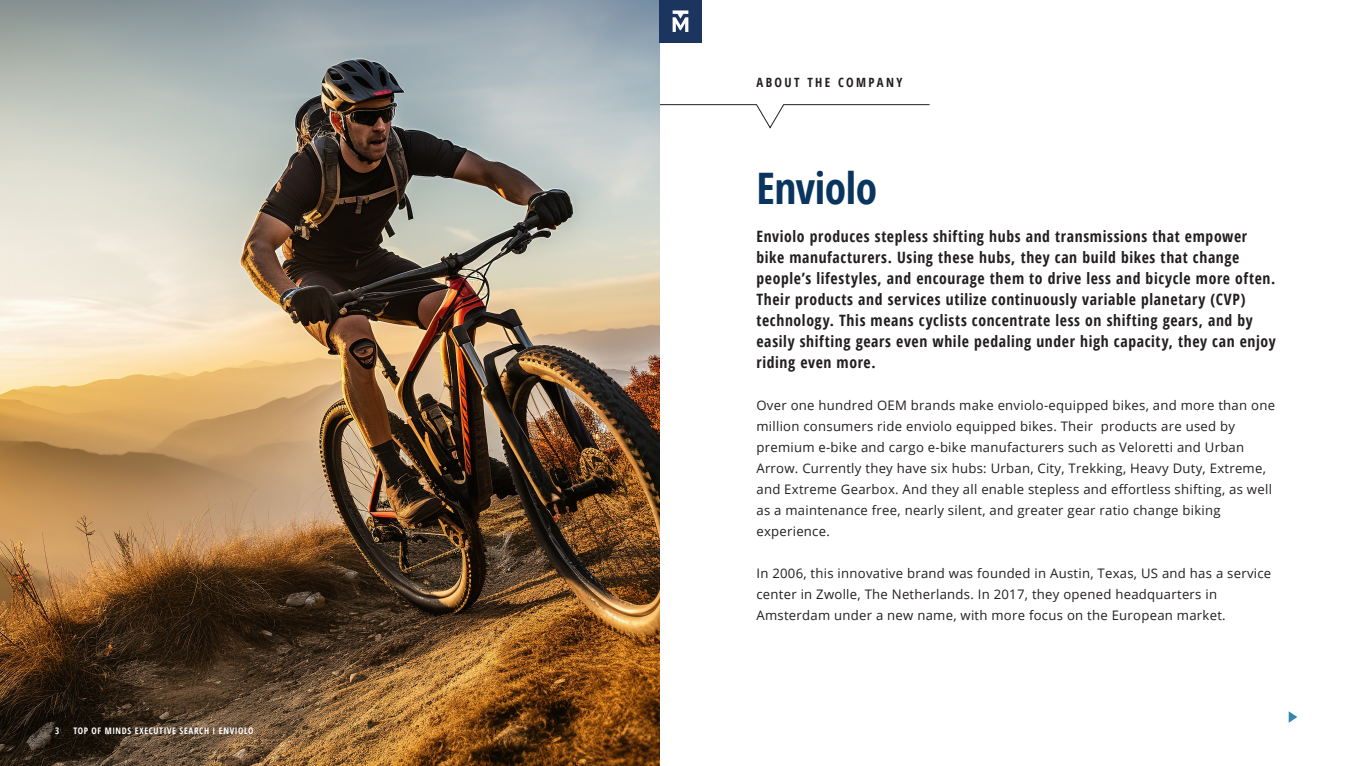
<style>
.page{position:relative;width:1361px;height:766px;background:#fff}
.page>*{position:absolute;margin:0;border:0;box-sizing:border-box;transform-origin:0 0}
.Page_header_kopie{font:700 condensed 43.42px "Open Sans";letter-spacing:-.01em;color:#0a355e}
.t1{font:700 condensed 15.67px/21px "Open Sans";letter-spacing:.04em;color:#231f20}
.t2{font:13.12px/21px "Open Sans";letter-spacing:.02em;color:#231f20}
.t3{font:700 condensed 12.75px "Open Sans";letter-spacing:.185em;color:#231f20}
.t4{font:700 condensed 9px "Open Sans";letter-spacing:.07em;color:#fff}
</style>
<div class="page">
<svg style="left:659px;top:104px;width:271px;height:24px"></svg>
<img style="left:0;top:0;width:659px;height:765px">
<svg style="left:1288px;top:711px;width:9px;height:11px"></svg>
<div style="left:659px;top:0;width:43px;height:43px;background:#1c355e"></div>
<svg style="left:672px;top:10px;width:16px;height:22px"></svg>
<p class="t4" style="left:55px;top:724px;width:6px">3</p>
<p class="t4" style="left:73px;top:724px;width:182px">TOP OF MINDS EXECUTIVE SEARCH I ENVIOLO</p>
<p class="t3" style="left:756px;top:73px;width:147px">ABOUT THE COMPANY</p>
<p class="Page_header_kopie" style="left:756px;top:158px;width:122px">Enviolo</p>
<p class="t1" style="left:756px;top:225px;width:521px">Enviolo produces stepless shifting hubs and transmissions that empower bike manufacturers. Using these hubs, they can build bikes that change people’s lifestyles, and encourage them to drive less and bicycle more often.<br>Their products and services utilize continuously variable planetary (CVP) technology. This means cyclists concentrate less on shifting gears, and by easily shifting gears even while pedaling under high capacity, they can enjoy riding even more.</p>
<p class="t2" style="left:756px;top:394px;width:520px">Over one hundred OEM brands make enviolo-equipped bikes, and more than one million consumers ride enviolo equipped bikes. Their products are used by premium e-bike and cargo e-bike manufacturers such as Veloretti and Urban Arrow. Currently they have six hubs: Urban, City, Trekking, Heavy Duty, Extreme, and Extreme Gearbox. And they all enable stepless and effortless shifting, as well as a maintenance free, nearly silent, and greater gear ratio change biking experience.</p>
<p class="t2" style="left:756px;top:562px;width:516px">In 2006, this innovative brand was founded in Austin, Texas, US and has a service center in Zwolle, The Netherlands. In 2017, they opened headquarters in<br>Amsterdam under a new name, with more focus on the European market.</p>
</div>
